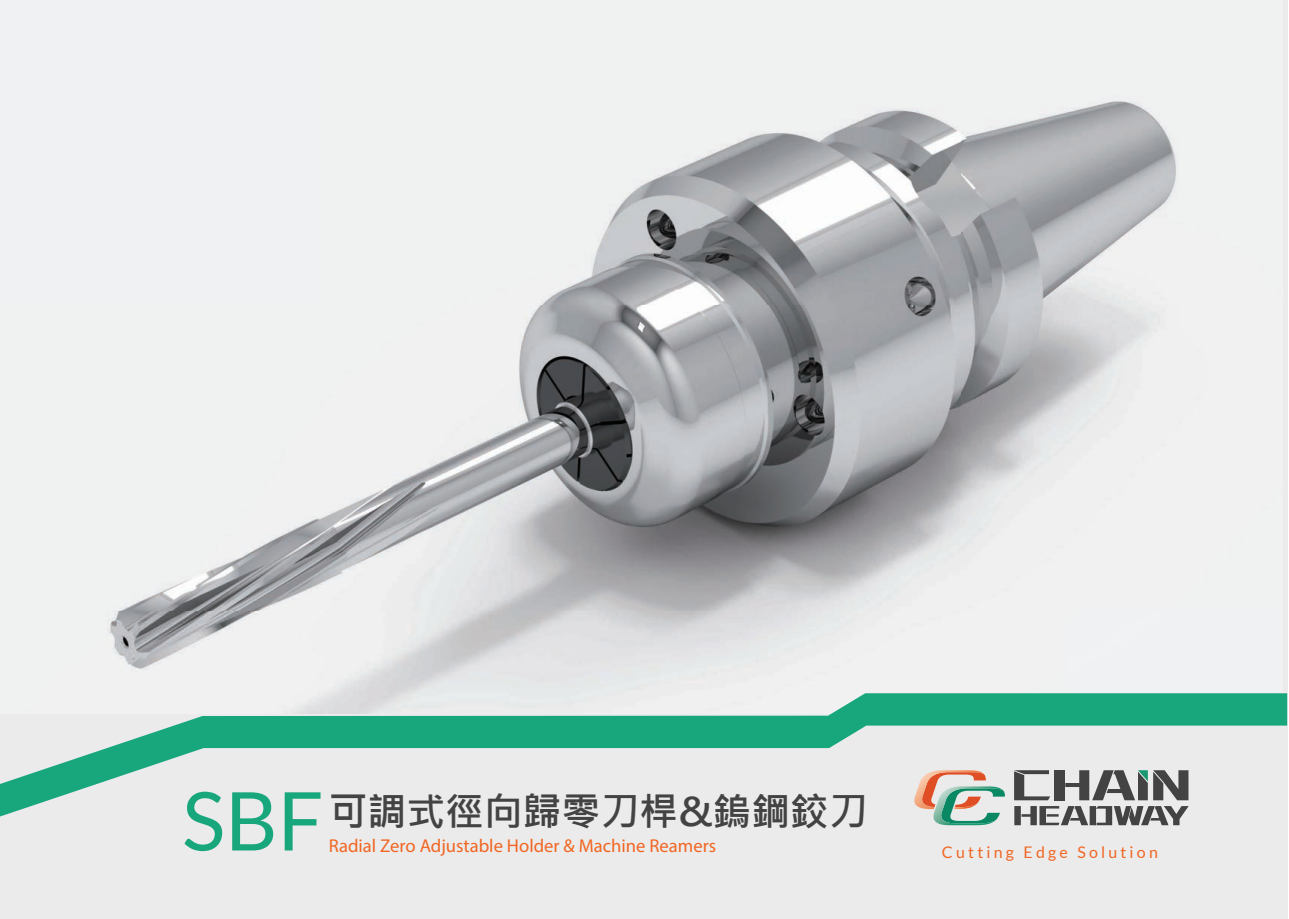
<style>
.page{position:relative;width:1289px;height:919px;background:#fff}
.page>*{position:absolute;margin:0;border:0;box-sizing:border-box;transform-origin:0 0}
.t1{font:81.15px "Lato";color:#18a77d}
.t2{font:700 38.85px "Microsoft Jheng Hei";color:#434343}
.t3{font:18.6px "Myriad Pro";color:#f16623}
.t4{font:16.05px "Lato";letter-spacing:.2em;color:#f16623}
</style>
<div class="page">
<div style="left:0;top:0;width:1287px;height:918px;background:#ebebeb"></div>
<svg style="left:933px;top:817px;width:65px;height:8px"></svg>
<svg style="left:1014px;top:817px;width:167px;height:8px"></svg>
<img style="left:110px;top:101px;width:1066px;height:592px">
<svg style="left:0;top:693px;width:1287px;height:124px"></svg>
<h1 class="t1" style="left:182px;top:775px;width:143px">SBF</h1>
<h2 class="t2" style="left:329px;top:787px;width:540px">可調式徑向歸零刀桿&amp;鎢鋼鉸刀</h2>
<p class="t3" style="left:329px;top:834px;width:389px">Radial Zero Adjustable Holder &amp; Machine Reamers</p>
<p class="t4" style="left:941px;top:843px;width:217px">Cutting Edge Solution</p>
</div>
